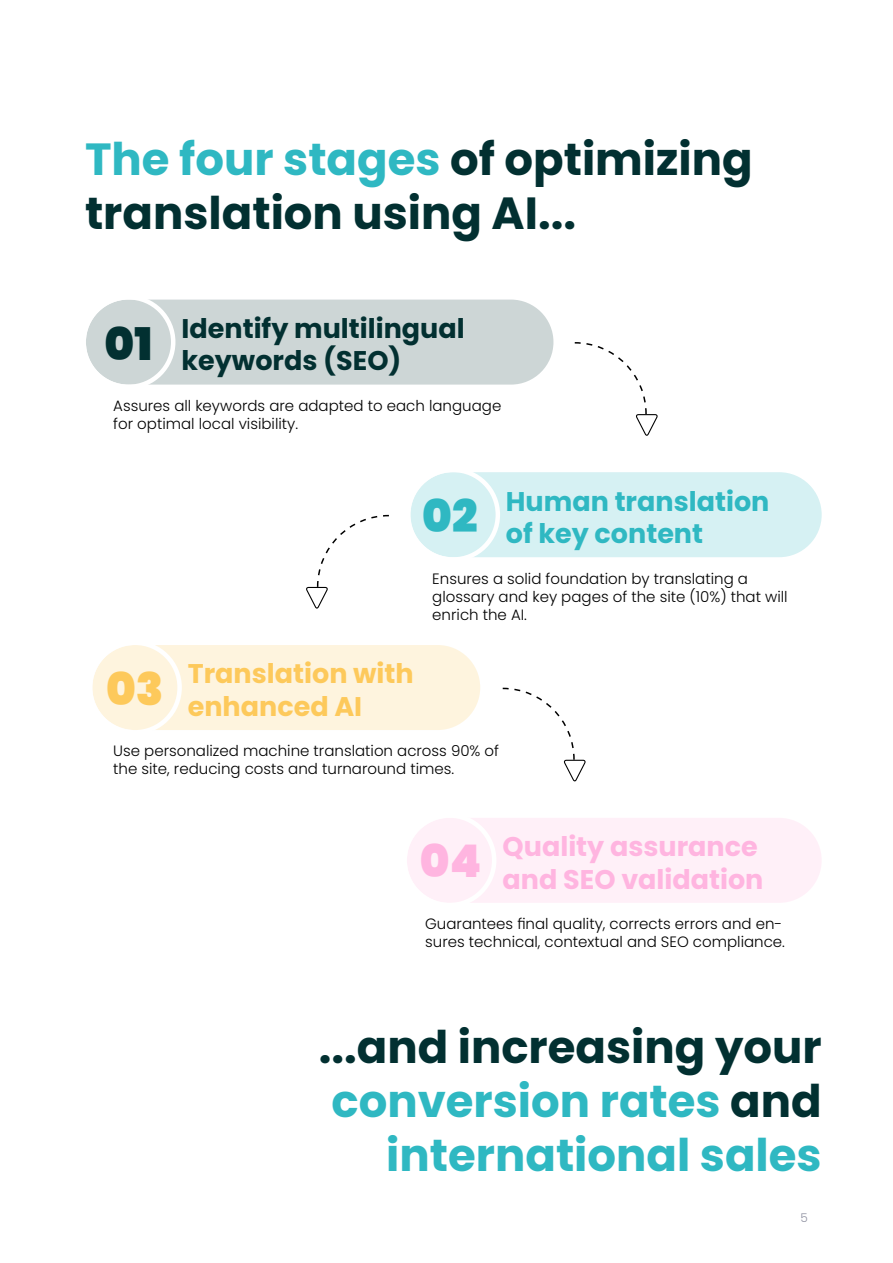
<style>
.page{position:relative;width:893px;height:1263px;background:#fff}
.page>*{position:absolute;margin:0;border:0;box-sizing:border-box;transform-origin:0 0}
.t1{font:700 45px/54px "Poppins";color:#2fb8c2;text-align:right}
.t2{font:700 45px/54px "Poppins";color:#023031}
.t3{font:900 45px "Poppins";color:#023031}
.t4{font:900 45px "Poppins";color:#2fb8c2}
.t5{font:900 45px "Poppins";color:#fdc95b}
.t6{font:900 45px "Poppins";color:#ffb5e0}
.t7{font:700 27px/32.4px "Poppins";color:#023031}
.t8{font:700 27px/32.4px "Poppins";color:#ffb5e0}
.t9{font:700 27px/32.4px "Poppins";color:#2fb8c2}
.t10{font:700 27px/32.4px "Poppins";color:#fdc95b}
.t11{font:300 15px/18px "Poppins";color:#000}
.t12{font:300 12px "Poppins";color:#8f91a1}
.s1{color:#2fb8c2}
.s2{color:#023031}
</style>
<div class="page">
<div style="left:86px;top:300px;width:467px;height:85px;background:#cdd6d6;border-radius:43px"></div>
<div style="left:410px;top:472px;width:412px;height:85px;background:#d6f1f3;border-radius:43px"></div>
<div style="left:92px;top:645px;width:388px;height:85px;background:#fef4de;border-radius:43px"></div>
<div style="left:407px;top:818px;width:415px;height:85px;background:#fff0f8;border-radius:43px"></div>
<div style="left:81px;top:295px;width:94px;height:94px;border:4px solid #fff;border-radius:50%"></div>
<div style="left:406px;top:468px;width:94px;height:94px;border:4px solid #fff;border-radius:50%"></div>
<div style="left:88px;top:640px;width:94px;height:94px;border:4px solid #fff;border-radius:50%"></div>
<div style="left:402px;top:813px;width:94px;height:94px;border:4px solid #fff;border-radius:50%"></div>
<svg style="left:574px;top:342px;width:84px;height:94px"></svg>
<svg style="left:502px;top:687px;width:84px;height:94px"></svg>
<svg style="left:306px;top:514px;width:83px;height:94px"></svg>
<h1 class="t2" style="left:85px;top:132px;width:669px"><span class="s1">The four stages</span> of optimizing translation using AI...</h1>
<h1 class="t3" style="left:105px;top:318px;width:49px">01</h1>
<h2 class="t7" style="left:182px;top:312px;width:285px">Identify multilingual keywords (SEO)</h2>
<p class="t11" style="left:113px;top:397px;width:390px">Assures all keywords are adapted to each language for optimal local visibility.</p>
<h1 class="t4" style="left:422px;top:490px;width:57px">02</h1>
<h2 class="t9" style="left:506px;top:485px;width:265px">Human translation of key content</h2>
<h1 class="t5" style="left:106px;top:663px;width:59px">03</h1>
<h2 class="t10" style="left:188px;top:658px;width:227px">Translation with enhanced AI</h2>
<p class="t11" style="left:432px;top:569px;width:357px">Ensures a solid foundation by translating a glossary and key pages of the site (10%) that will enrich the AI.</p>
<p class="t11" style="left:113px;top:742px;width:387px">Use personalized machine translation across 90% of the site, reducing costs and turnaround times.</p>
<h1 class="t6" style="left:420px;top:835px;width:63px">04</h1>
<h2 class="t8" style="left:503px;top:831px;width:262px">Quality assurance and SEO validation</h2>
<p class="t11" style="left:425px;top:915px;width:361px">Guarantees final quality, corrects errors and en&shy;sures technical, contextual and SEO compliance.</p>
<h1 class="t1" style="left:319px;top:1020px;width:504px"><span class="s2">...and increasing your </span>conversion rates <span class="s2">and </span>international sales</h1>
<p class="t12" style="left:800px;top:1210px;width:9px">5</p>
</div>
